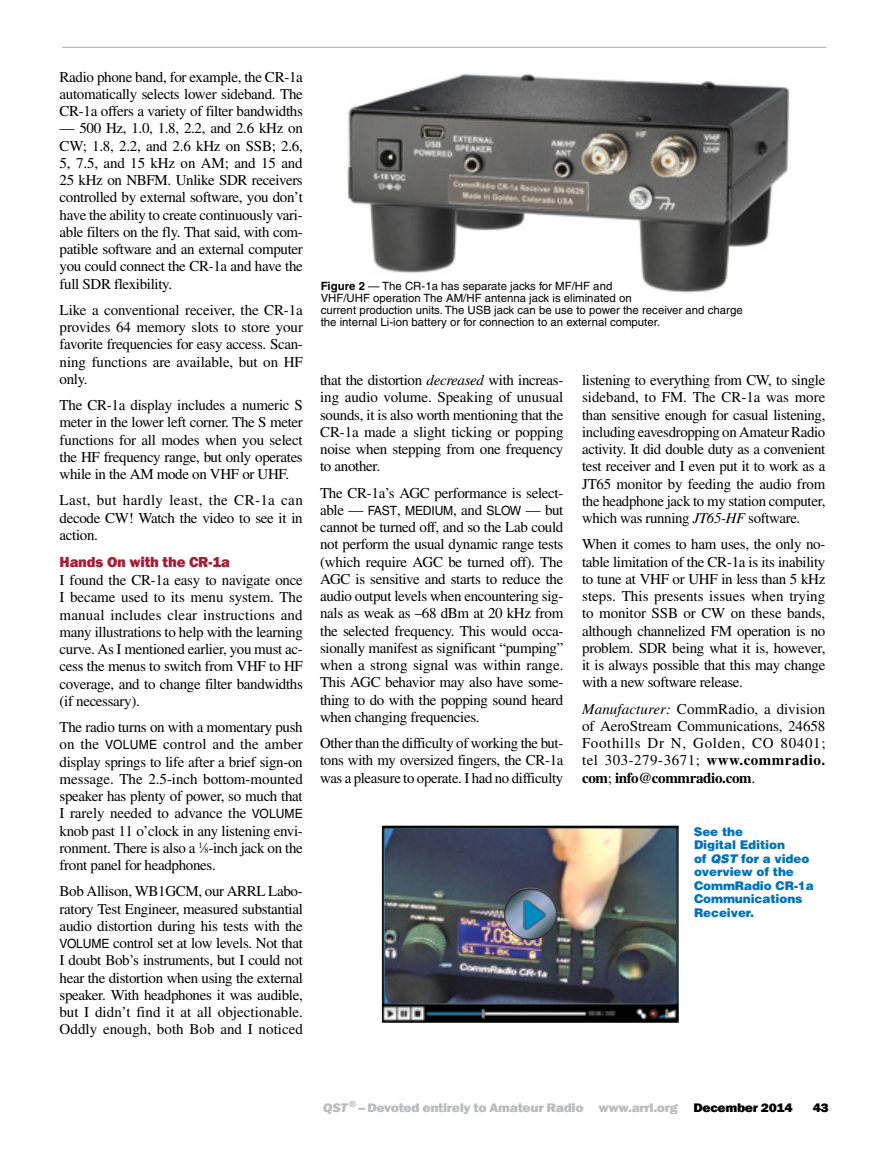
<style>
.page{position:relative;width:885px;height:1161px;background:#fff}
.page>*{position:absolute;margin:0;border:0;box-sizing:border-box;transform-origin:0 0}
.Body_Text{font:15px/17.2px "Times";letter-spacing:-.02em;color:#000;text-align:justify}
.Subhead_1{font:800 15px "Franklin Gothic";letter-spacing:-.01em;color:#a51e36}
.t1{font:800 12.75px "Franklin Gothic";letter-spacing:-.025em;color:#babcbe;scale:1.1 1}
.t2{font:800 12.75px "Franklin Gothic";color:#000;scale:1.1 1}
.t3{font:900 12px/13.5px "Helvetica";letter-spacing:-.01em;color:#0072bc}
.t4{font:11.4px/12px "Helvetica";color:#000}
.s1{font-family:"Helvetica";font-size:12.75px}
.s2{font-size:8.25px}
.s3{font-weight:700}
.s4{font-style:italic}
.s5{color:#000}
</style>
<div class="page">
<hr style="left:62px;top:47px;width:764px;height:1px;background:#a7a9ac">
<img style="left:347px;top:73px;width:443px;height:220px">
<img style="left:382px;top:826px;width:296px;height:197px">
<img style="left:503px;top:888px;width:25px;height:44px">
<p class="Body_Text" style="left:60px;top:68px;width:245px">Radio phone band, for example, the CR-1a automatically selects lower sideband. The CR-1a offers a variety of filter bandwidths</p>
<p class="Body_Text" style="left:60px;top:120px;width:245px">— 500 Hz, 1.0, 1.8, 2.2, and 2.6 kHz on CW; 1.8, 2.2, and 2.6 kHz on SSB; 2.6, 5, 7.5, and 15 kHz on AM; and 15 and 25 kHz on NBFM. Unlike SDR receivers controlled by external software, you don’t have the ability to create continuously vari&shy;able filters on the fly. That said, with com&shy;patible software and an external computer you could connect the CR-1a and have the full SDR flexibility.</p>
<p class="Body_Text" style="left:60px;top:301px;width:245px">Like a conventional receiver, the CR-1a provides 64 memory slots to store your favorite frequencies for easy access. Scan&shy;ning functions are available, but on HF only.</p>
<p class="Body_Text" style="left:60px;top:396px;width:245px">The CR-1a display includes a numeric S meter in the lower left corner. The S meter functions for all modes when you select the HF frequency range, but only operates while in the AM mode on VHF or UHF.</p>
<p class="Body_Text" style="left:60px;top:492px;width:245px">Last, but hardly least, the CR-1a can decode CW! Watch the video to see it in action.</p>
<p class="Subhead_1" style="left:60px;top:552px;width:172px">Hands On with the CR-1a</p>
<p class="Body_Text" style="left:60px;top:571px;width:245px">I found the CR-1a easy to navigate once I became used to its menu system. The manual includes clear instructions and many illustrations to help with the learning curve. As I mentioned earlier, you must ac&shy;cess the menus to switch from VHF to HF coverage, and to change filter bandwidths (if necessary).</p>
<p class="Body_Text" style="left:60px;top:718px;width:245px">The radio turns on with a momentary push on the <span class="s1">VOLUME</span> control and the amber display springs to life after a brief sign-on message. The 2.5-inch bottom-mounted speaker has plenty of power, so much that I rarely needed to advance the <span class="s1">VOLUME </span>knob past 11 o’clock in any listening envi&shy;ronment. There is also a <sup>1</sup>⁄<span class="s2">8</span>-inch jack on the front panel for headphones.</p>
<p class="Body_Text" style="left:60px;top:883px;width:245px">Bob Allison, WB1GCM, our ARRL Labo&shy;ratory Test Engineer, measured substantial audio distortion during his tests with the <span class="s1">VOLUME</span> control set at low levels. Not that I doubt Bob’s instruments, but I could not hear the distortion when using the external speaker. With headphones it was audible, but I didn’t find it at all objectionable.<br>Oddly enough, both Bob and I noticed</p>
<p class="t4" style="left:320px;top:280px;width:423px"><span class="s3">Figure 2</span> — The CR-1a has separate jacks for MF/HF and<br>VHF/UHF operation The AM/HF antenna jack is eliminated on<br>current production units. The USB jack can be use to power the receiver and charge the internal Li-ion battery or for connection to an external computer.</p>
<p class="Body_Text" style="left:320px;top:372px;width:245px">that the distortion <span class="s4">decreased</span> with increas&shy;ing audio volume. Speaking of unusual sounds, it is also worth mentioning that the CR-1a made a slight ticking or popping noise when stepping from one frequency to another.</p>
<p class="Body_Text" style="left:320px;top:484px;width:245px">The CR-1a’s AGC performance is select&shy;able — <span class="s1">FAST</span>, <span class="s1">MEDIUM</span>, and <span class="s1">SLOW</span> — but cannot be turned off, and so the Lab could not perform the usual dynamic range tests (which require AGC be turned off). The AGC is sensitive and starts to reduce the audio output levels when encountering sig&shy;nals as weak as –68 dBm at 20 kHz from the selected frequency. This would occa&shy;sionally manifest as significant “pumping” when a strong signal was within range.<br>This AGC behavior may also have some&shy;thing to do with the popping sound heard when changing frequencies.</p>
<p class="Body_Text" style="left:320px;top:735px;width:245px">Other than the difficulty of working the but&shy;tons with my oversized fingers, the CR-1a was a pleasure to operate. I had no difficulty</p>
<p class="Body_Text" style="left:582px;top:372px;width:245px">listening to everything from CW, to single sideband, to FM. The CR-1a was more than sensitive enough for casual listening, including eavesdropping on Amateur Radio activity. It did double duty as a convenient test receiver and I even put it to work as a JT65 monitor by feeding the audio from the headphone jack to my station computer, which was running <span class="s4">JT65-HF</span> software.</p>
<p class="Body_Text" style="left:582px;top:536px;width:245px">When it comes to ham uses, the only no&shy;table limitation of the CR-1a is its inability to tune at VHF or UHF in less than 5 kHz steps. This presents issues when trying to monitor SSB or CW on these bands, although channelized FM operation is no problem. SDR being what it is, however, it is always possible that this may change with a new software release.</p>
<p class="Body_Text" style="left:582px;top:700px;width:245px"><span class="s4">Manufacturer:</span> CommRadio, a division of AeroStream Communications, 24658<br>Foothills Dr N, Golden, CO 80401; tel 303-279-3671; <span class="s3">www.commradio. com</span>; <span class="s3">info@commradio.com</span>.</p>
<p class="t3" style="left:693px;top:824px;width:121px">See the<br>Digital Edition<br>of <span class="s4">QST</span> for a video overview of the<br>CommRadio CR-1a<br>Communications<br>Receiver.</p>
<p class="t1" style="left:323px;top:1099px;width:428px"><span class="s4">QST</span><sup>®</sup>– Devoted entirely to Amateur Radio www.arrl.org <span class="s5">December 2014</span></p>
<p class="t2" style="left:812px;top:1099px;width:16px">43</p>
</div>
